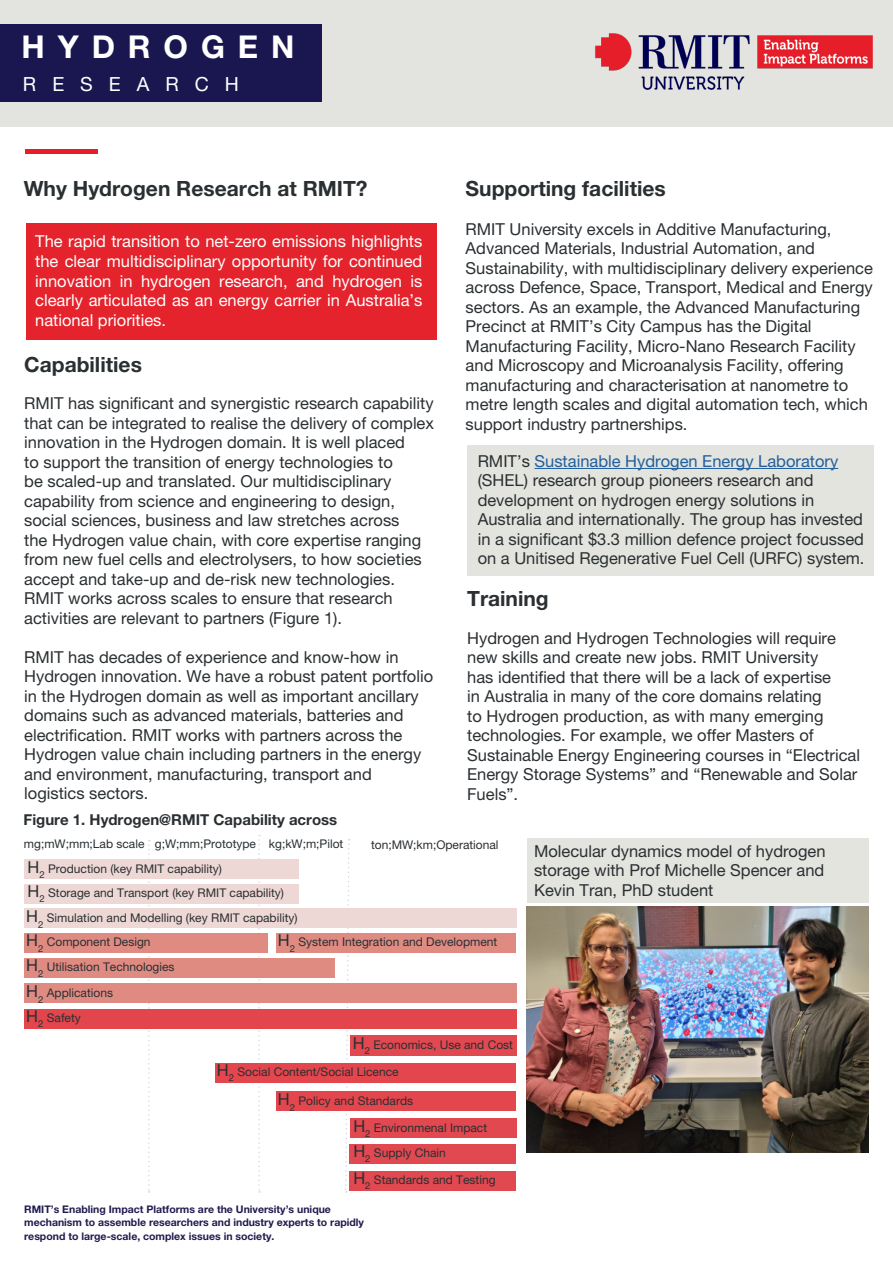
<style>
.page{position:relative;width:893px;height:1263px;background:#fff}
.page>*{position:absolute;margin:0;border:0;box-sizing:border-box;transform-origin:0 0}
.t1{font:700 31.5px "Helvetica Neue LT Pro";letter-spacing:.41em;color:#fff}
.t2{font:700 21px "Helvetica Neue LT Pro";color:#2a2f32}
.t3{font:19.5px "Helvetica Neue LT Pro";letter-spacing:.82em;color:#fff}
.t4{font:16.5px/19.5px "Helvetica Neue LT Pro";color:#2a2f32}
.t5{font:16.5px/19.5px "Helvetica Neue LT Pro";color:#fff;text-align:justify}
.t6{font:700 15px "Helvetica Neue LT Pro";color:#2a2f32}
.t7{font:12px "Helvetica Neue LT Pro";color:#2a2f32}
.t8{font:700 10.5px/13.5px "Helvetica Neue LT Pro";color:#201b4f}
.s1{color:#215e9e}
</style>
<div class="page">
<div style="left:26px;top:224px;width:411px;height:116px;background:#e4232c"></div>
<div style="left:0;top:0;width:893px;height:126px;background:#e3e4df"></div>
<hr style="left:25px;top:150px;width:73px;height:4px;background:#e61e2a">
<svg style="left:344px;top:839px;width:6px;height:354px"></svg>
<svg style="left:258px;top:835px;width:2px;height:358px"></svg>
<svg style="left:148px;top:840px;width:2px;height:353px"></svg>
<div style="left:24px;top:859px;width:274px;height:20px;background:#eed8d5"></div>
<div style="left:24px;top:884px;width:274px;height:19px;background:#eed8d5"></div>
<div style="left:24px;top:908px;width:492px;height:20px;background:#eed8d5"></div>
<div style="left:24px;top:933px;width:244px;height:20px;background:#df8b82"></div>
<div style="left:277px;top:933px;width:239px;height:20px;background:#df8b82"></div>
<div style="left:24px;top:958px;width:311px;height:19px;background:#df8b82"></div>
<div style="left:24px;top:983px;width:492px;height:20px;background:#df8b82"></div>
<div style="left:216px;top:1063px;width:300px;height:19px;background:#e4464d"></div>
<div style="left:24px;top:1009px;width:492px;height:19px;background:#e2464c"></div>
<div style="left:350px;top:1036px;width:166px;height:20px;background:#e14850"></div>
<div style="left:277px;top:1091px;width:239px;height:20px;background:#e4464d"></div>
<div style="left:350px;top:1118px;width:166px;height:20px;background:#e14850"></div>
<div style="left:350px;top:1144px;width:166px;height:19px;background:#e14850"></div>
<div style="left:350px;top:1170px;width:166px;height:20px;background:#e14850"></div>
<img style="left:527px;top:906px;width:341px;height:246px">
<div style="left:527px;top:838px;width:341px;height:65px;background:#e3e4df"></div>
<img style="left:595px;top:33px;width:278px;height:57px">
<div style="left:467px;top:446px;width:407px;height:130px;background:#e3e4df"></div>
<hr style="left:534px;top:468px;width:304px;height:1px;background:#215e9e">
<div style="left:0;top:24px;width:321px;height:78px;background:#1a1750"></div>
<h1 class="t1" style="left:21px;top:28px;width:275px">HYDROGEN</h1>
<p class="t3" style="left:23px;top:73px;width:217px">RESEARCH</p>
<p class="t2" style="left:24px;top:175px;width:345px">Why Hydrogen Research at RMIT?</p>
<p class="t2" style="left:466px;top:175px;width:202px">Supporting facilities</p>
<p class="t4" style="left:466px;top:219px;width:409px">RMIT University excels in Additive Manufacturing, Advanced Materials, Industrial Automation, and Sustainability, with multidisciplinary delivery experience across Defence, Space, Transport, Medical and Energy sectors. As an example, the Advanced Manufacturing Precinct at RMIT’s City Campus has the Digital Manufacturing Facility, Micro-Nano Research Facility and Microscopy and Microanalysis Facility, offering manufacturing and characterisation at nanometre to metre length scales and digital automation tech, which support industry partnerships.</p>
<p class="t5" style="left:35px;top:232px;width:389px">The rapid transition to net-zero emissions highlights the clear multidisciplinary opportunity for continued innovation in hydrogen research, and hydrogen is clearly articulated as an energy carrier in Australia’s national priorities.</p>
<p class="t2" style="left:24px;top:351px;width:119px">Capabilities</p>
<p class="t4" style="left:24px;top:393px;width:411px">RMIT has significant and synergistic research capability that can be integrated to realise the delivery of complex innovation in the Hydrogen domain. It is well placed<br>to support the transition of energy technologies to<br>be scaled-up and translated. Our multidisciplinary capability from science and engineering to design, social sciences, business and law stretches across<br>the Hydrogen value chain, with core expertise ranging from new fuel cells and electrolysers, to how societies accept and take-up and de-risk new technologies.<br>RMIT works across scales to ensure that research activities are relevant to partners (Figure 1).</p>
<p class="t4" style="left:24px;top:647px;width:410px">RMIT has decades of experience and know-how in Hydrogen innovation. We have a robust patent portfolio in the Hydrogen domain as well as important ancillary domains such as advanced materials, batteries and electrification. RMIT works with partners across the Hydrogen value chain including partners in the energy and environment, manufacturing, transport and logistics sectors.</p>
<p class="t4" style="left:478px;top:451px;width:388px">RMIT’s <span class="s1">Sustainable Hydrogen Energy Laboratory </span>(SHEL) research group pioneers research and development on hydrogen energy solutions in Australia and internationally. The group has invested in a significant $3.3 million defence project focussed on a Unitised Regenerative Fuel Cell (URFC) system.</p>
<p class="t2" style="left:467px;top:586px;width:83px">Training</p>
<p class="t4" style="left:467px;top:628px;width:394px">Hydrogen and Hydrogen Technologies will require new skills and create new jobs. RMIT University<br>has identified that there will be a lack of expertise<br>in Australia in many of the core domains relating<br>to Hydrogen production, as with many emerging technologies. For example, we offer Masters of Sustainable Energy Engineering courses in “Electrical Energy Storage Systems” and “Renewable and Solar Fuels”.</p>
<p class="t6" style="left:23px;top:811px;width:315px">Figure 1. Hydrogen@RMIT Capability across</p>
<p class="t4" style="left:28px;top:857px;width:19px">H<sub>2</sub></p>
<p class="t7" style="left:48px;top:861px;width:175px">Production (key RMIT capability)</p>
<p class="t7" style="left:24px;top:837px;width:321px">mg;mW;mm;Lab scale g;W;mm;Prototype kg;kW;m;Pilot</p>
<p class="t7" style="left:371px;top:837px;width:129px">ton;MW;km;Operational</p>
<p class="t4" style="left:28px;top:881px;width:19px">H<sub>2</sub></p>
<p class="t7" style="left:48px;top:885px;width:237px">Storage and Transport (key RMIT capability)</p>
<p class="t4" style="left:26px;top:906px;width:19px">H<sub>2</sub></p>
<p class="t7" style="left:47px;top:911px;width:252px">Simulation and Modelling (key RMIT capability)</p>
<p class="t4" style="left:26px;top:930px;width:19px">H<sub>2</sub></p>
<p class="t7" style="left:47px;top:935px;width:105px">Component Design</p>
<p class="t4" style="left:278px;top:930px;width:19px">H<sub>2</sub></p>
<p class="t7" style="left:298px;top:934px;width:200px">System Integration and Development</p>
<p class="t4" style="left:26px;top:955px;width:19px">H<sub>2</sub></p>
<p class="t7" style="left:47px;top:959px;width:129px">Utilisation Technologies</p>
<p class="t4" style="left:26px;top:981px;width:19px">H<sub>2</sub></p>
<p class="t7" style="left:47px;top:986px;width:68px">Applications</p>
<p class="t4" style="left:26px;top:1006px;width:19px">H<sub>2</sub></p>
<p class="t7" style="left:47px;top:1010px;width:35px">Safety</p>
<p class="t4" style="left:353px;top:1033px;width:19px">H<sub>2</sub></p>
<p class="t7" style="left:373px;top:1037px;width:141px">Economics, Use and Cost</p>
<p class="t4" style="left:217px;top:1060px;width:19px">H<sub>2</sub></p>
<p class="t7" style="left:237px;top:1064px;width:163px">Social Content/Social Licence</p>
<p class="t4" style="left:278px;top:1089px;width:19px">H<sub>2</sub></p>
<p class="t7" style="left:298px;top:1094px;width:116px">Policy and Standards</p>
<p class="t4" style="left:353px;top:1116px;width:19px">H<sub>2</sub></p>
<p class="t7" style="left:374px;top:1120px;width:115px">Environmenal Impact</p>
<p class="t4" style="left:353px;top:1141px;width:19px">H<sub>2</sub></p>
<p class="t7" style="left:374px;top:1145px;width:73px">Supply Chain</p>
<p class="t4" style="left:353px;top:1168px;width:19px">H<sub>2</sub></p>
<p class="t7" style="left:374px;top:1172px;width:123px">Standards and Testing</p>
<p class="t8" style="left:24px;top:1202px;width:341px">RMIT’s Enabling Impact Platforms are the University’s unique mechanism to assemble researchers and industry experts to rapidly respond to large-scale, complex issues in society.</p>
<p class="t4" style="left:534px;top:841px;width:293px;text-align:justify">Molecular dynamics model of hydrogen storage with Prof Michelle Spencer and Kevin Tran, PhD student</p>
</div>
